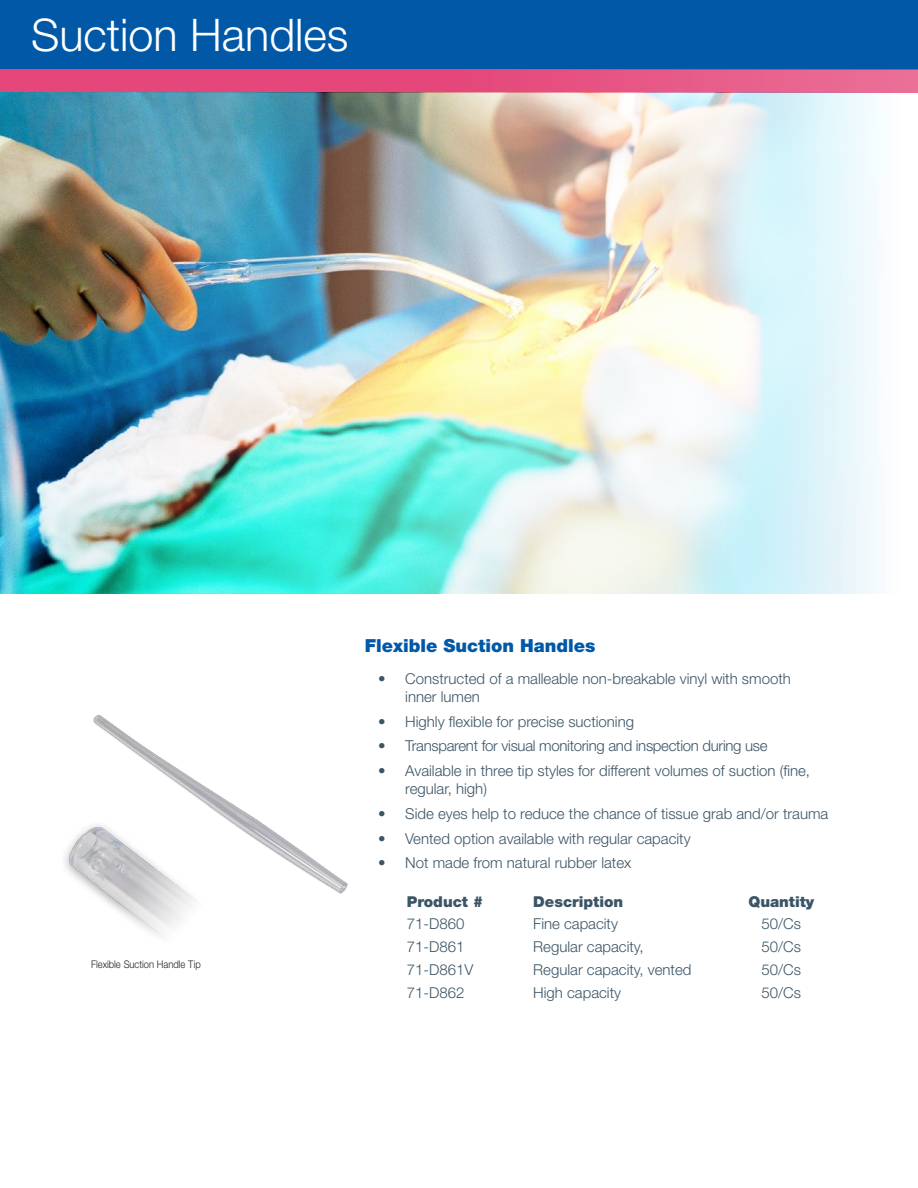
<style>
.page{position:relative;width:918px;height:1188px;background:#fff}
.page>*{position:absolute;margin:0;border:0;box-sizing:border-box;transform-origin:0 0}
.t1{font:300 45px "Helvetica Neue LT Std";color:#fff}
.t2{font:900 18px "Helvetica Neue LT Std";color:#0158a6}
.t3{font:300 15px/18px "Helvetica Neue LT Std";color:#3b5566}
.t4{font:300 15px "Helvetica Neue LT Std";letter-spacing:-.02em;color:#3b5566}
.t5{font:900 15px "Helvetica Neue LT Std";color:#3b5566}
.t6{font:300 10.5px "Helvetica Neue LT Std";letter-spacing:-.005em;color:#231f20;scale:.9 1}
</style>
<div class="page">
<div style="left:0;top:0;width:918px;height:69px;background:#0158a6"></div>
<div style="left:0;top:69px;width:918px;height:24px;background:linear-gradient(to right,#e43d73,#e96690)"></div>
<img style="left:93px;top:715px;width:255px;height:179px">
<img style="left:64px;top:775px;width:152px;height:164px">
<img style="left:0;top:93px;width:875px;height:501px">
<p class="t1" style="left:31px;top:7px;width:319px">Suction Handles</p>
<p class="t6" style="left:91px;top:958px;width:123px">Flexible Suction Handle Tip</p>
<p class="t2" style="left:365px;top:635px;width:232px">Flexible Suction Handles</p>
<p class="t3" style="left:405px;top:669px;width:387px;text-indent:-27px">• Constructed of a malleable non-breakable vinyl with smooth inner lumen</p>
<p class="t3" style="left:378px;top:712px;width:257px">• Highly flexible for precise suctioning</p>
<p class="t4" style="left:378px;top:737px;width:391px">• Transparent for visual monitoring and inspection during use</p>
<p class="t3" style="left:405px;top:761px;width:406px;text-indent:-27px">• Available in three tip styles for different volumes of suction (fine, regular, high)</p>
<p class="t3" style="left:378px;top:804px;width:452px">• Side eyes help to reduce the chance of tissue grab and/or trauma</p>
<p class="t3" style="left:378px;top:829px;width:314px">• Vented option available with regular capacity</p>
<p class="t3" style="left:378px;top:854px;width:255px">• Not made from natural rubber latex</p>
<p class="t5" style="left:407px;top:892px;width:78px">Product #</p>
<p class="t5" style="left:533px;top:892px;width:91px">Description</p>
<p class="t5" style="left:748px;top:892px;width:67px">Quantity</p>
<p class="t3" style="left:407px;top:915px;width:59px">71-D860</p>
<p class="t3" style="left:533px;top:915px;width:86px">Fine capacity</p>
<p class="t3" style="left:762px;top:915px;width:41px">50/Cs</p>
<p class="t3" style="left:407px;top:938px;width:59px">71-D861</p>
<p class="t3" style="left:533px;top:938px;width:112px">Regular capacity,</p>
<p class="t3" style="left:762px;top:938px;width:41px">50/Cs</p>
<p class="t3" style="left:407px;top:960px;width:68px">71-D861V</p>
<p class="t3" style="left:533px;top:960px;width:160px">Regular capacity, vented</p>
<p class="t3" style="left:762px;top:960px;width:41px">50/Cs</p>
<p class="t3" style="left:407px;top:983px;width:59px">71-D862</p>
<p class="t3" style="left:533px;top:983px;width:89px">High capacity</p>
<p class="t3" style="left:762px;top:983px;width:41px">50/Cs</p>
</div>
